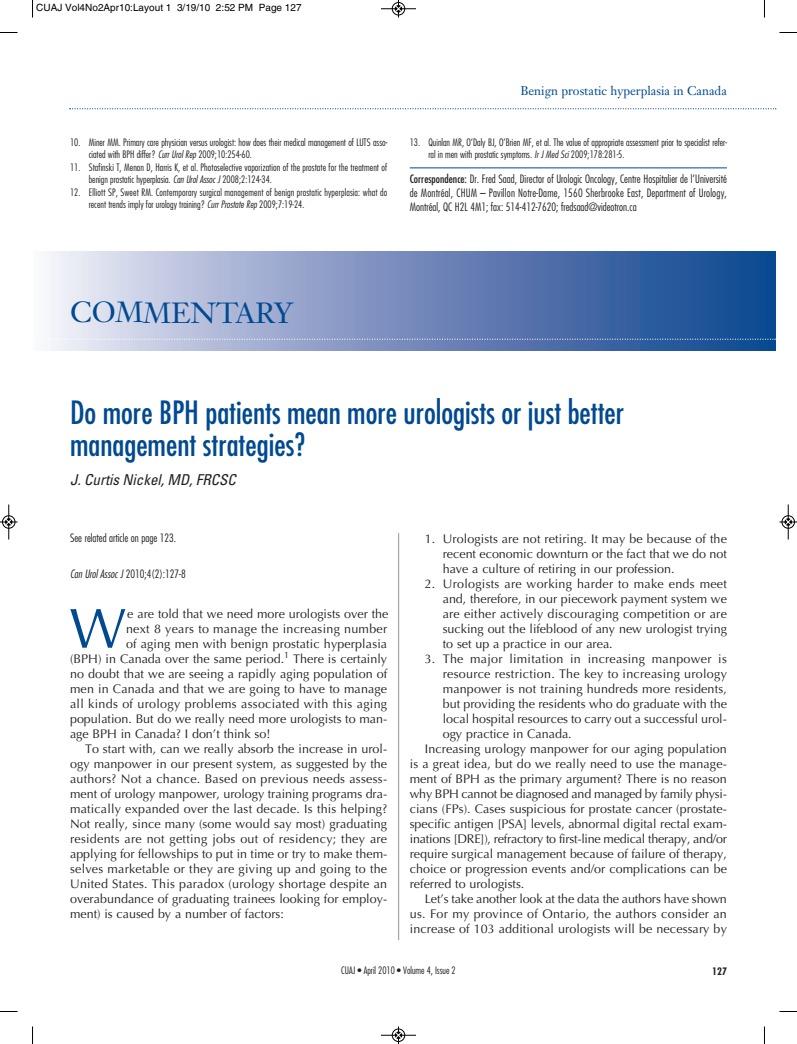
<style>
.page{position:relative;width:797px;height:1044px;background:#fff}
.page>*{position:absolute;margin:0;border:0;box-sizing:border-box;transform-origin:0 0}
.t1{font:56.5px "Optima";color:#014990}
.t2{font:condensed 31.25px/32.5px "Futura";color:#014990}
.t3{font:28.75px "Janson Text";color:#014990}
.t4{font:italic condensed 15px "Univers";color:#231f20}
.t5{font:12.5px/15px "Optima";letter-spacing:.005em;color:#231f20;text-align:justify}
.t6{font:12.5px "Optima";letter-spacing:-.015em;color:#231f20}
.t7{font:12.5px "Optima";letter-spacing:-.02em;color:#231f20}
.t8{font:12.5px "Janson Text";color:#014990}
.t9{font:300 condensed 11.25px/13.8px "Futura";color:#231f20;text-align:justify}
.t10{font:300 condensed 10px/12.5px "Futura";color:#231f20}
.t11{font:10px "Helvetica";color:#000}
.t12{font:700 condensed 10px "Futura";color:#231f20}
.s1{font-style:italic}
.s2{font-weight:400}
</style>
<div class="page">
<svg style="left:69px;top:108px;width:707px;height:1px"></svg>
<hr style="left:409px;top:168px;width:317px;height:1px;background:#014990">
<svg style="left:50px;top:252px;width:724px;height:98px;background:#7890be"></svg>
<hr style="left:398px;top:533px;width:1px;height:407px;background:#a8a9ad">
<svg style="left:50px;top:339px;width:725px;height:1px"></svg>
<svg style="left:32px;top:0;width:1px;height:18px"></svg>
<svg style="left:0;top:32px;width:18px;height:1px"></svg>
<svg style="left:764px;top:0;width:1px;height:18px"></svg>
<svg style="left:779px;top:32px;width:17px;height:1px"></svg>
<svg style="left:32px;top:1026px;width:1px;height:18px"></svg>
<svg style="left:0;top:1011px;width:18px;height:1px"></svg>
<svg style="left:764px;top:1026px;width:1px;height:18px"></svg>
<svg style="left:779px;top:1011px;width:17px;height:1px"></svg>
<div style="left:391px;top:2px;width:14px;height:13px;border:1px solid #fff;border-radius:50%"></div>
<hr style="left:381px;top:9px;width:35px;height:1px;background:#000">
<div style="left:392px;top:2px;width:13px;height:13px;border:1px solid #000;border-radius:50%"></div>
<svg style="left:395px;top:0;width:6px;height:18px"></svg>
<div style="left:391px;top:1028px;width:14px;height:14px;border:1px solid #fff;border-radius:50%"></div>
<hr style="left:381px;top:1035px;width:35px;height:1px;background:#000">
<div style="left:392px;top:1029px;width:13px;height:12px;border:1px solid #000;border-radius:50%"></div>
<svg style="left:395px;top:1026px;width:6px;height:18px"></svg>
<div style="left:2px;top:515px;width:13px;height:14px;border:1px solid #fff;border-radius:50%"></div>
<hr style="left:9px;top:504px;width:1px;height:35px;background:#000">
<div style="left:2px;top:515px;width:13px;height:13px;border:1px solid #000;border-radius:50%"></div>
<svg style="left:0;top:519px;width:18px;height:6px"></svg>
<div style="left:781px;top:515px;width:13px;height:14px;border:1px solid #fff;border-radius:50%"></div>
<hr style="left:787px;top:504px;width:1px;height:35px;background:#000">
<div style="left:781px;top:515px;width:13px;height:13px;border:1px solid #000;border-radius:50%"></div>
<svg style="left:779px;top:519px;width:17px;height:6px"></svg>
<p class="t11" style="left:36px;top:4px;width:267px">CUAJ Vol4No2Apr10:Layout 1 3/19/10 2:52 PM Page 127</p>
<p class="t10" style="left:89px;top:136px;width:300px;text-indent:-19px">10. Miner MM. Primary care physician versus urologist: how does their medical management of LUTS asso&shy;ciated with BPH differ? <span class="s1">Curr Urol Rep</span> 2009;10:254-60.</p>
<p class="t10" style="left:89px;top:161px;width:300px;text-indent:-19px">11. Stafinski T, Menon D, Harris K, et al. Photoselective vaporization of the prostate for the treatment of benign prostatic hyperplasia. <span class="s1">Can Urol Assoc J</span> 2008;2:124-34.</p>
<p class="t10" style="left:89px;top:186px;width:300px;text-indent:-19px">12. Elliott SP, Sweet RM. Contemporary surgical management of benign prostatic hyperplasia: what do recent trends imply for urology training? <span class="s1">Curr Prostate Rep</span> 2009;7:19-24.</p>
<p class="t8" style="left:520px;top:86px;width:208px">Benign prostatic hyperplasia in Canada</p>
<p class="t10" style="left:428px;top:136px;width:300px;text-indent:-19px">13. Quinlan MR, O’Daly BJ, O’Brien MF, et al. The value of appropriate assessment prior to specialist refer&shy;ral in men with prostatic symptoms. <span class="s1">Ir J Med Sci</span> 2009;178:281-5.</p>
<p class="t9" style="left:409px;top:173px;width:318px"><span class="s2">Correspondence:</span> Dr. Fred Saad, Director of Urologic Oncology, Centre Hospitalier de l’Université de Montréal, CHUM – Pavillon Notre-Dame, 1560 Sherbrooke East, Department of Urology, Montréal, QC H2L 4M1; fax: 514-412-7620; fredsaad@videotron.ca</p>
<h3 class="t3" style="left:70px;top:301px;width:224px">COMMENTARY</h3>
<h2 class="t2" style="left:70px;top:398px;width:555px">Do more BPH patients mean more urologists or just better management strategies?</h2>
<p class="t4" style="left:70px;top:474px;width:167px">J. Curtis Nickel, MD, FRCSC</p>
<p class="t9" style="left:70px;top:532px;width:108px">See related article on page 123.</p>
<p class="t9" style="left:70px;top:568px;width:117px"><span class="s1">Can Urol Assoc J</span> 2010;4(2):127-8</p>
<h1 class="t1" style="left:69px;top:605px;width:58px">W</h1>
<p class="t5" style="left:127px;top:607px;width:262px">e are told that we need more urologists over the</p>
<p class="t5" style="left:126px;top:622px;width:262px">next 8 years to manage the increasing number</p>
<p class="t5" style="left:126px;top:637px;width:262px">of aging men with benign prostatic hyperplasia</p>
<p class="t5" style="left:70px;top:652px;width:318px">(BPH) in Canada over the same period.<sup>1</sup> There is certainly</p>
<p class="t5" style="left:70px;top:667px;width:318px">no doubt that we are seeing a rapidly aging population of</p>
<p class="t5" style="left:70px;top:682px;width:318px">men in Canada and that we are going to have to manage</p>
<p class="t5" style="left:70px;top:697px;width:318px">all kinds of urology problems associated with this aging</p>
<p class="t5" style="left:70px;top:712px;width:318px">population. But do we really need more urologists to man-</p>
<p class="t5" style="left:70px;top:727px;width:202px">age BPH in Canada? I don’t think so!</p>
<p class="t5" style="left:85px;top:742px;width:303px">To start with, can we really absorb the increase in urol-</p>
<p class="t5" style="left:70px;top:757px;width:318px">ogy manpower in our present system, as suggested by the</p>
<p class="t5" style="left:70px;top:772px;width:318px">authors? Not a chance. Based on previous needs assess-</p>
<p class="t5" style="left:70px;top:787px;width:318px">ment of urology manpower, urology training programs dra-</p>
<p class="t5" style="left:70px;top:802px;width:318px">matically expanded over the last decade. Is this helping?</p>
<p class="t5" style="left:70px;top:817px;width:318px">Not really, since many (some would say most) graduating</p>
<p class="t5" style="left:70px;top:832px;width:318px">residents are not getting jobs out of residency; they are</p>
<p class="t5" style="left:70px;top:847px;width:318px">applying for fellowships to put in time or try to make them-</p>
<p class="t5" style="left:70px;top:862px;width:318px">selves marketable or they are giving up and going to the</p>
<p class="t5" style="left:70px;top:877px;width:318px">United States. This paradox (urology shortage despite an</p>
<p class="t5" style="left:70px;top:892px;width:318px">overabundance of graduating trainees looking for employ-</p>
<p class="t5" style="left:70px;top:907px;width:215px">ment) is caused by a number of factors:</p>
<p class="t5" style="left:442px;top:532px;width:285px;text-indent:-18px">1. Urologists are not retiring. It may be because of the recent economic downturn or the fact that we do not have a culture of retiring in our profession.</p>
<p class="t5" style="left:442px;top:577px;width:285px;text-indent:-18px">2. Urologists are working harder to make ends meet and, therefore, in our piecework payment system we are either actively discouraging competition or are sucking out the lifeblood of any new urologist trying to set up a practice in our area.</p>
<p class="t5" style="left:424px;top:652px;width:303px">3. The major limitation in increasing manpower is</p>
<p class="t5" style="left:442px;top:667px;width:285px">resource restriction. The key to increasing urology</p>
<p class="t5" style="left:442px;top:682px;width:285px">manpower is not training hundreds more residents,</p>
<p class="t5" style="left:442px;top:697px;width:285px">but providing the residents who do graduate with the</p>
<p class="t5" style="left:442px;top:712px;width:285px">local hospital resources to carry out a successful urol-</p>
<p class="t5" style="left:442px;top:727px;width:130px">ogy practice in Canada.</p>
<p class="t5" style="left:424px;top:742px;width:303px">Increasing urology manpower for our aging population</p>
<p class="t5" style="left:409px;top:757px;width:318px">is a great idea, but do we really need to use the manage-</p>
<p class="t5" style="left:409px;top:772px;width:318px">ment of BPH as the primary argument? There is no reason</p>
<p class="t7" style="left:409px;top:788px;width:318px">why BPH cannot be diagnosed and managed by family physi-</p>
<p class="t5" style="left:409px;top:802px;width:318px">cians (FPs). Cases suspicious for prostate cancer (prostate-</p>
<p class="t5" style="left:409px;top:817px;width:318px">specific antigen [PSA] levels, abnormal digital rectal exam-</p>
<p class="t6" style="left:409px;top:833px;width:318px">inations [DRE]), refractory to first-line medical therapy, and/or</p>
<p class="t5" style="left:409px;top:847px;width:318px">require surgical management because of failure of therapy,</p>
<p class="t5" style="left:409px;top:862px;width:318px">choice or progression events and/or complications can be</p>
<p class="t5" style="left:409px;top:877px;width:116px">referred to urologists.</p>
<p class="t5" style="left:424px;top:892px;width:303px">Let’s take another look at the data the authors have shown</p>
<p class="t5" style="left:409px;top:907px;width:318px">us. For my province of Ontario, the authors consider an</p>
<p class="t5" style="left:409px;top:922px;width:318px">increase of 103 additional urologists will be necessary by</p>
<p class="t10" style="left:341px;top:965px;width:116px">CUAJ • April 2010 • Volume 4, Issue 2</p>
<p class="t12" style="left:712px;top:966px;width:16px">127</p>
</div>
